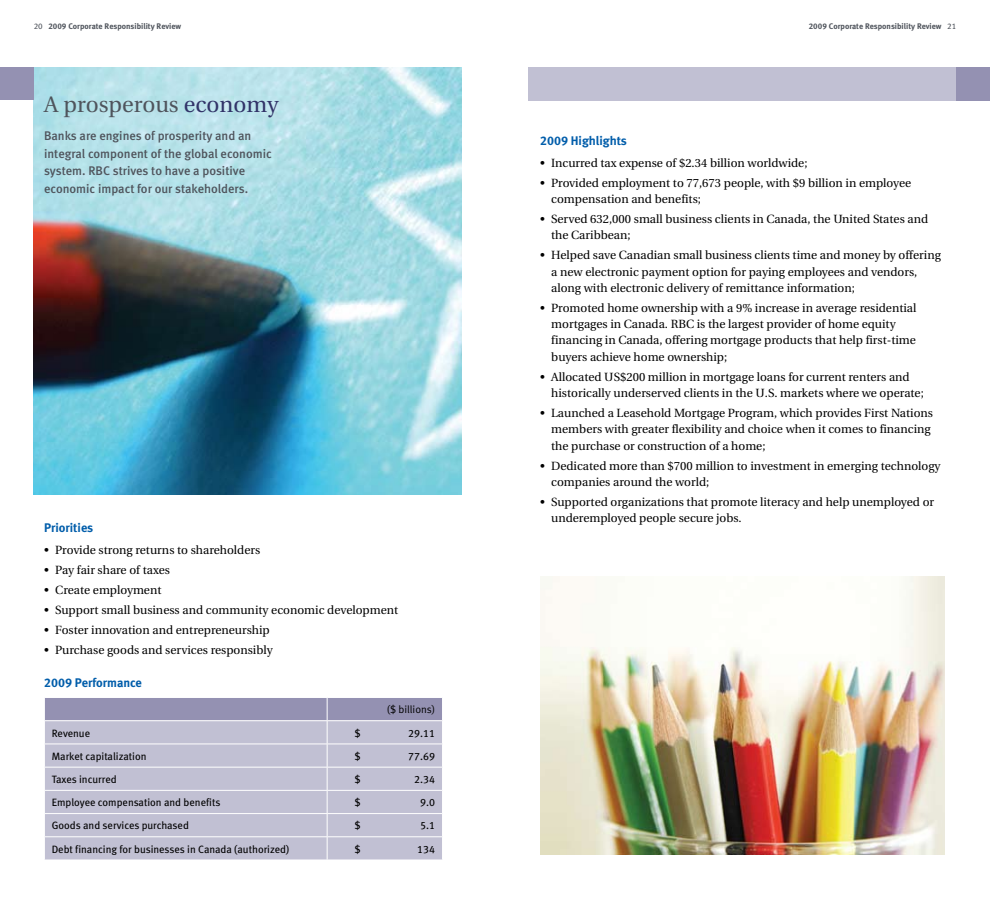
<style>
.page{position:relative;width:990px;height:900px;background:#fff}
.page>*{position:absolute;margin:0;border:0;box-sizing:border-box;transform-origin:0 0}
.t1{font:22.5px "Utopia";color:#4f545c}
.t2{font:12.5px/17.5px "Meta Medium LF";color:#4f545c}
.t3{font:12.5px "Meta Bold LF";color:#005daa}
.t4{font:11.88px/16.2px "Utopia";color:#000}
.t5{font:10.62px "Meta Book LF";color:#000}
.t6{font:10.62px "Meta Normal LF";letter-spacing:-.005em;color:#000}
.t7{font:8.12px "Meta Bold LF";color:#4f545c}
.s1{font-family:"Meta Book LF"}
.s2{color:#313368}
</style>
<div class="page">
<img style="left:34px;top:68px;width:427px;height:427px">
<div style="left:529px;top:68px;width:461px;height:33px;background:#c1c0d3"></div>
<div style="left:0;top:68px;width:34px;height:32px;background:#9491b2"></div>
<div style="left:956px;top:68px;width:34px;height:33px;background:#9491b2"></div>
<svg style="left:45px;top:698px;width:397px;height:162px;background:#bdbcd0"></svg>
<img style="left:540px;top:577px;width:405px;height:278px">
<p class="t7" style="left:34px;top:21px;width:149px"><span class="s1">20</span> 2009 Corporate Responsibility Review</p>
<p class="t7" style="left:809px;top:21px;width:149px">2009 Corporate Responsibility Review <span class="s1">21</span></p>
<h1 class="t1" style="left:44px;top:92px;width:236px">A prosperous <span class="s2">economy</span></h1>
<p class="t2" style="left:44px;top:127px;width:229px">Banks are engines of prosperity and an integral component of the global economic system. RBC strives to have a positive economic impact for our stakeholders.</p>
<p class="t3" style="left:44px;top:520px;width:51px">Priorities</p>
<p class="t4" style="left:44px;top:542px;width:218px">• Provide strong returns to shareholders</p>
<p class="t4" style="left:44px;top:562px;width:127px">• Pay fair share of taxes</p>
<p class="t4" style="left:44px;top:582px;width:119px">• Create employment</p>
<p class="t4" style="left:44px;top:602px;width:356px">• Support small business and community economic development</p>
<p class="t4" style="left:44px;top:622px;width:227px">• Foster innovation and entrepreneurship</p>
<p class="t4" style="left:44px;top:642px;width:230px">• Purchase goods and services responsibly</p>
<p class="t3" style="left:44px;top:675px;width:99px">2009 Performance</p>
<p class="t6" style="left:387px;top:703px;width:50px">($ billions)</p>
<p class="t5" style="left:52px;top:727px;width:40px">Revenue</p>
<p class="t5" style="left:355px;top:727px;width:8px">$</p>
<p class="t5" style="left:408px;top:727px;width:28px">29.11</p>
<p class="t5" style="left:52px;top:750px;width:96px">Market capitalization</p>
<p class="t5" style="left:355px;top:750px;width:8px">$</p>
<p class="t5" style="left:408px;top:750px;width:28px">77.69</p>
<p class="t5" style="left:52px;top:773px;width:66px">Taxes incurred</p>
<p class="t5" style="left:355px;top:773px;width:8px">$</p>
<p class="t5" style="left:414px;top:773px;width:22px">2.34</p>
<p class="t5" style="left:52px;top:796px;width:170px">Employee compensation and benefits</p>
<p class="t5" style="left:355px;top:796px;width:8px">$</p>
<p class="t5" style="left:420px;top:796px;width:16px">9.0</p>
<p class="t5" style="left:52px;top:819px;width:139px">Goods and services purchased</p>
<p class="t5" style="left:355px;top:819px;width:8px">$</p>
<p class="t5" style="left:420px;top:819px;width:16px">5.1</p>
<p class="t5" style="left:52px;top:843px;width:239px">Debt financing for businesses in Canada (authorized)</p>
<p class="t5" style="left:355px;top:843px;width:8px">$</p>
<p class="t5" style="left:417px;top:843px;width:19px">134</p>
<p class="t3" style="left:540px;top:133px;width:88px">2009 Highlights</p>
<p class="t4" style="left:540px;top:155px;width:269px">• Incurred tax expense of $2.34 billion worldwide;</p>
<p class="t4" style="left:551px;top:175px;width:362px;text-indent:-11px">• Provided employment to 77,673 people, with $9 billion in employee compensation and benefits;</p>
<p class="t4" style="left:551px;top:211px;width:378px;text-indent:-11px">• Served 632,000 small business clients in Canada, the United States and the Caribbean;</p>
<p class="t4" style="left:551px;top:247px;width:391px;text-indent:-11px">• Helped save Canadian small business clients time and money by offering a new electronic payment option for paying employees and vendors, along with electronic delivery of remittance information;</p>
<p class="t4" style="left:551px;top:300px;width:367px;text-indent:-11px">• Promoted home ownership with a 9% increase in average residential mortgages in Canada. RBC is the largest provider of home equity financing in Canada, offering mortgage products that help first-time buyers achieve home ownership;</p>
<p class="t4" style="left:551px;top:369px;width:374px;text-indent:-11px">• Allocated US$200 million in mortgage loans for current renters and historically underserved clients in the U.S. markets where we operate;</p>
<p class="t4" style="left:551px;top:405px;width:383px;text-indent:-11px">• Launched a Leasehold Mortgage Program, which provides First Nations members with greater flexibility and choice when it comes to financing the purchase or construction of a home;</p>
<p class="t4" style="left:551px;top:458px;width:391px;text-indent:-11px">• Dedicated more than $700 million to investment in emerging technology companies around the world;</p>
<p class="t4" style="left:551px;top:494px;width:384px;text-indent:-11px">• Supported organizations that promote literacy and help unemployed or underemployed people secure jobs.</p>
</div>
